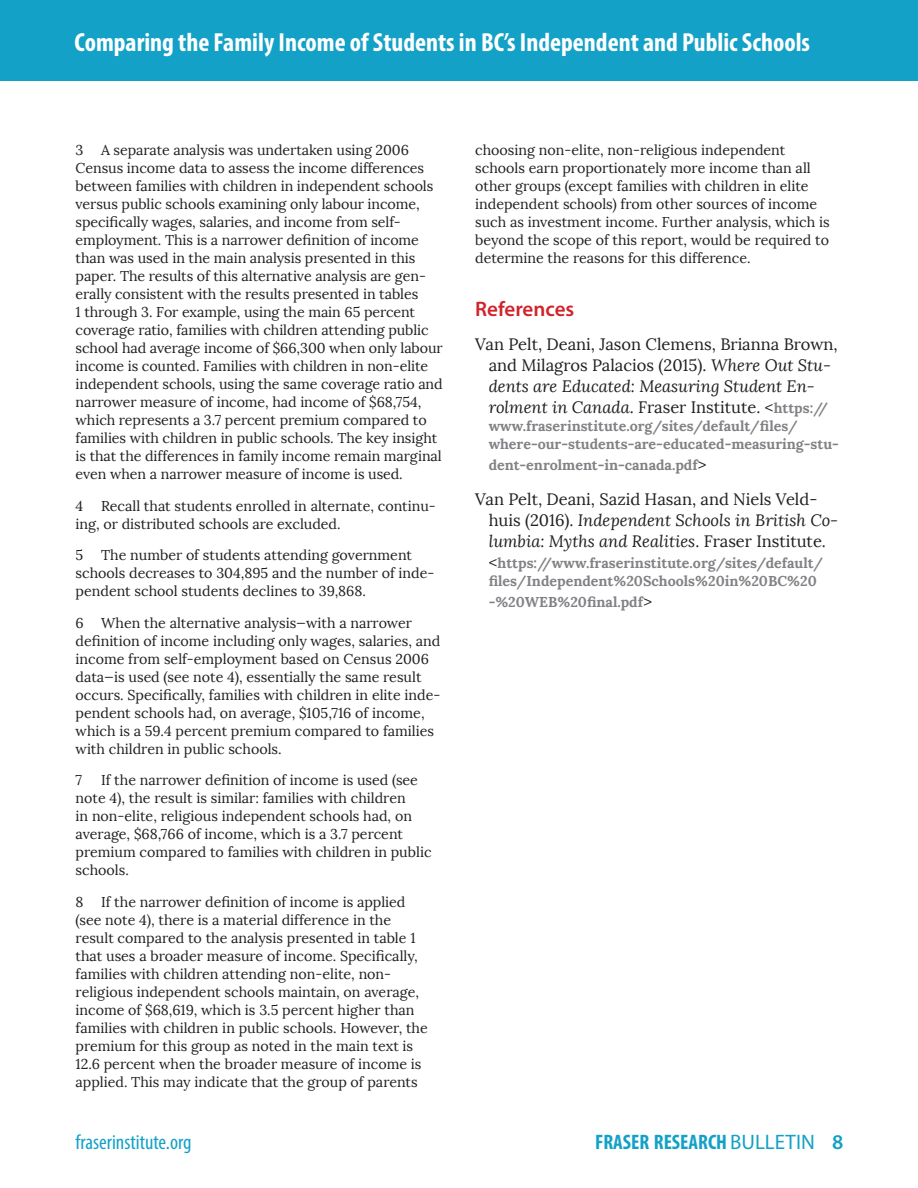
<style>
.page{position:relative;width:918px;height:1188px;background:#fff}
.page>*{position:absolute;margin:0;border:0;box-sizing:border-box;transform-origin:0 0}
.t1{font:700 condensed 26.25px "Myriad Pro";color:#fff}
.t2{font:700 condensed 21px "Myriad Pro";color:#14a1c7}
.t3{font:condensed 21px "Myriad Pro";color:#14a1c7}
.Head_2{font:600 21px "Myriad Pro";color:#d1232a}
.biblio_entry{font:16.5px/21px "Lora";color:#231f20;text-align:center}
.Footnote{font:14.25px/18px "Lora";color:#231f20}
.biblio_entry-2{font:700 14.25px/18px "Lora";color:#808285}
.s1{font-style:italic}
.s2{font-weight:700;font-size:14.25px;color:#808285}
.s3{font-weight:400;font-size:16.5px;color:#231f20}
.s4{font-weight:400;font-stretch:normal}
.s5{font-weight:600;font-stretch:normal}
</style>
<div class="page">
<div style="left:0;top:0;width:918px;height:81px;background:#14a1c7"></div>
<h1 class="t1" style="left:75px;top:26px;width:737px">Comparing the Family Income of Students in BC’s Independent and Public Schools</h1>
<p class="Footnote" style="left:76px;top:141px;width:369px">3 A separate analysis was undertaken using 2006<br>Census income data to assess the income differences between families with children in independent schools versus public schools examining only labour income, specifically wages, salaries, and income from self&shy;employment. This is a narrower definition of income than was used in the main analysis presented in this paper. The results of this alternative analysis are gen&shy;erally consistent with the results presented in tables<br>1 through 3. For example, using the main 65 percent coverage ratio, families with children attending public school had average income of $66,300 when only labour income is counted. Families with children in non-elite independent schools, using the same coverage ratio and narrower measure of income, had income of $68,754, which represents a 3.7 percent premium compared to families with children in public schools. The key insight is that the differences in family income remain marginal even when a narrower measure of income is used.</p>
<p class="Footnote" style="left:76px;top:497px;width:362px">4 Recall that students enrolled in alternate, continu&shy;ing, or distributed schools are excluded.</p>
<p class="Footnote" style="left:76px;top:546px;width:360px">5 The number of students attending government schools decreases to 304,895 and the number of inde&shy;pendent school students declines to 39,868.</p>
<p class="Footnote" style="left:76px;top:614px;width:366px">6 When the alternative analysis—with a narrower definition of income including only wages, salaries, and income from self-employment based on Census 2006 data—is used (see note 4), essentially the same result occurs. Specifically, families with children in elite inde&shy;pendent schools had, on average, $105,716 of income, which is a 59.4 percent premium compared to families with children in public schools.</p>
<p class="Footnote" style="left:76px;top:771px;width:8px">7</p>
<p class="Footnote" style="left:76px;top:771px;width:357px;text-indent:25px">If the narrower definition of income is used (see note 4), the result is similar: families with children<br>in non-elite, religious independent schools had, on average, $68,766 of income, which is a 3.7 percent premium compared to families with children in public schools.</p>
<p class="Footnote" style="left:76px;top:893px;width:354px">8 If the narrower definition of income is applied (see note 4), there is a material difference in the result compared to the analysis presented in table 1 that uses a broader measure of income. Specifically, families with children attending non-elite, non&shy;religious independent schools maintain, on average, income of $68,619, which is 3.5 percent higher than families with children in public schools. However, the premium for this group as noted in the main text is 12.6 percent when the broader measure of income is applied. This may indicate that the group of parents</p>
<p class="Footnote" style="left:475px;top:141px;width:356px">choosing non-elite, non-religious independent schools earn proportionately more income than all other groups (except families with children in elite independent schools) from other sources of income such as investment income. Further analysis, which is beyond the scope of this report, would be required to determine the reasons for this difference.</p>
<p class="Head_2" style="left:475px;top:295px;width:101px">References</p>
<p class="biblio_entry" style="left:475px;top:334px;width:364px">Van Pelt, Deani, Jason Clemens, Brianna Brown, and Milagros Palacios (2015). <span class="s1">Where Out Stu&shy;dents are Educated: Measuring Student En&shy;rolment in Canada</span>. Fraser Institute. &lt;<span class="s2">https://</span></p>
<p class="biblio_entry-2" style="left:489px;top:417px;width:352px">www.fraserinstitute.org/sites/default/files/ where-our-students-are-educated-measuring-stu-</p>
<p class="biblio_entry-2" style="left:489px;top:456px;width:219px">dent-enrolment-in-canada.pdf<span class="s3">&gt;</span></p>
<p class="biblio_entry" style="left:489px;top:489px;width:351px;text-align:left;text-indent:-14px">Van Pelt, Deani, Sazid Hasan, and Niels Veld&shy;huis (2016). <span class="s1">Independent Schools in British Co&shy;lumbia: Myths and Realities</span>. Fraser Institute.</p>
<p class="biblio_entry-2" style="left:489px;top:553px;width:336px"><span class="s3">&lt;</span>https://www.fraserinstitute.org/sites/default/ files/Independent%20Schools%20in%20BC%20</p>
<p class="biblio_entry-2" style="left:489px;top:592px;width:165px">-%20WEB%20final.pdf<span class="s3">&gt;</span></p>
<h2 class="t3" style="left:76px;top:1129px;width:117px">fraserinstitute.org</h2>
<h2 class="t2" style="left:595px;top:1129px;width:250px">FRASER RESEARCH <span class="s4">BULLETIN</span> <span class="s5">8</span></h2>
</div>
